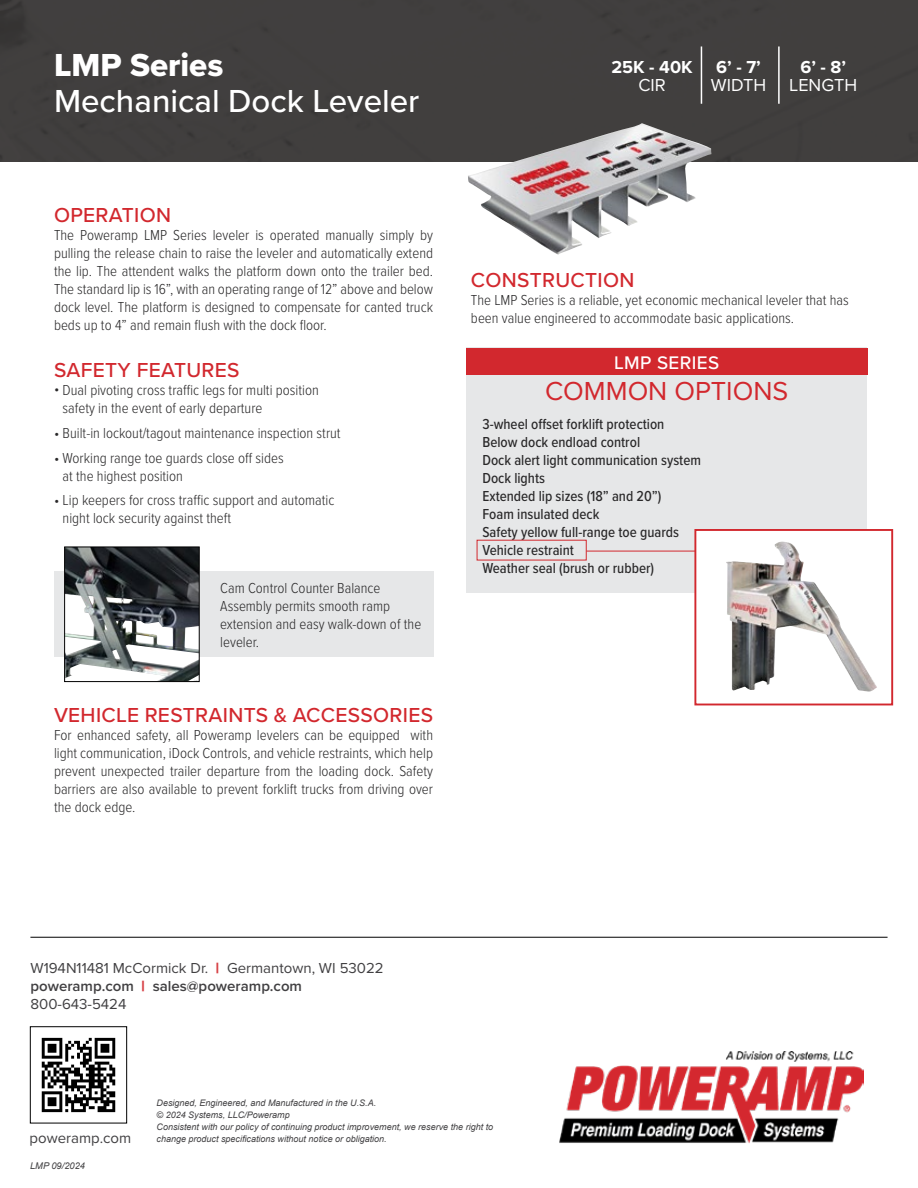
<style>
.page{position:relative;width:918px;height:1188px;background:#fff}
.page>*{position:absolute;margin:0;border:0;box-sizing:border-box;transform-origin:0 0}
.t1{font:500 33px "Proxima Nova";color:#fff}
.t2{font:33px "Proxima Nova Extrabld";color:#fff}
.t3{font:27px "Proxima Nova";color:#d2282e}
.t4{font:500 21px "Proxima Nova";letter-spacing:.015em;color:#d2282e}
.t5{font:500 18.9px "Proxima Nova";letter-spacing:.02em;color:#fff}
.t6{font:700 18px "Proxima Nova";color:#fff}
.t7{font:18px "Proxima Nova";color:#fff}
.t8{font:300 15px/18px "Proxima Nova Cond";color:#292829}
.t9{font:500 15px/18px "Proxima Nova Cond";color:#292829}
.t10{font:15px/18px "Proxima Nova";color:#414042}
.t11{font:italic 9.3px "Arial";color:#414042}
.t12{font:italic 9px/12px "Arial";color:#414042}
.s1{font-weight:900;color:#d63e43}
.s2{font-weight:600}
.s3{font-size:9.3px}
</style>
<div class="page">
<img style="left:559px;top:1051px;width:305px;height:92px">
<img style="left:41px;top:1037px;width:75px;height:76px">
<div style="left:30px;top:1027px;width:97px;height:96px;border:1px solid #000"></div>
<hr style="left:30px;top:937px;width:858px;height:1px;background:#000">
<div style="left:0;top:0;width:918px;height:161px;background:#413f3e"></div>
<hr style="left:701px;top:46px;width:1px;height:58px;background:#fff">
<hr style="left:778px;top:46px;width:2px;height:58px;background:#fff">
<div style="left:466px;top:348px;width:401px;height:245px;background:#e6e7e8"></div>
<div style="left:466px;top:348px;width:401px;height:27px;background:#d2282e"></div>
<div style="left:477px;top:540px;width:109px;height:20px;border:1px solid #d2282e"></div>
<hr style="left:586px;top:551px;width:237px;height:1px;background:#d2282e">
<div style="left:695px;top:530px;width:197px;height:175px;background:#fff"></div>
<img style="left:726px;top:541px;width:151px;height:151px">
<div style="left:694px;top:529px;width:199px;height:176px;border:2px solid #d2282e"></div>
<div style="left:54px;top:572px;width:379px;height:85px;background:#e6e7e8"></div>
<img style="left:66px;top:549px;width:131px;height:131px">
<div style="left:64px;top:547px;width:135px;height:135px;border:1px solid #000"></div>
<img style="left:468px;top:123px;width:243px;height:132px">
<h1 class="t2" style="left:54px;top:40px;width:171px">LMP Series</h1>
<h1 class="t1" style="left:54px;top:76px;width:367px">Mechanical Dock Leveler</h1>
<h3 class="t4" style="left:54px;top:199px;width:119px">OPERATION</h3>
<p class="t8" style="left:54px;top:225px;width:381px;text-align:justify">The Poweramp LMP Series leveler is operated manually simply by pulling the release chain to raise the leveler and automatically extend the lip. The attendent walks the platform down onto the trailer bed.<br>The standard lip is 16”, with an operating range of 12” above and below dock level. The platform is designed to compensate for canted truck beds up to 4” and remain flush with the dock floor.</p>
<h3 class="t4" style="left:54px;top:354px;width:187px">SAFETY FEATURES</h3>
<p class="t8" style="left:63px;top:380px;width:258px;text-indent:-9px">• Dual pivoting cross traffic legs for multi position safety in the event of early departure</p>
<p class="t8" style="left:54px;top:423px;width:288px">• Built-in lockout/tagout maintenance inspection strut</p>
<p class="t8" style="left:63px;top:448px;width:223px;text-indent:-9px">• Working range toe guards close off sides at the highest position</p>
<p class="t8" style="left:63px;top:490px;width:273px;text-indent:-9px">• Lip keepers for cross traffic support and automatic night lock security against theft</p>
<p class="t8" style="left:220px;top:578px;width:202px">Cam Control Counter Balance<br>Assembly permits smooth ramp extension and easy walk-down of the leveler.</p>
<h3 class="t4" style="left:54px;top:699px;width:381px">VEHICLE RESTRAINTS &amp; ACCESSORIES</h3>
<p class="t8" style="left:54px;top:725px;width:381px;text-align:justify">For enhanced safety, all Poweramp levelers can be equipped with light communication, iDock Controls, and vehicle restraints, which help prevent unexpected trailer departure from the loading dock. Safety barriers are also available to prevent forklift trucks from driving over the dock edge.</p>
<p class="t6" style="left:612px;top:54px;width:83px">25K - 40K</p>
<p class="t7" style="left:638px;top:72px;width:29px">CIR</p>
<p class="t6" style="left:716px;top:54px;width:46px">6’ - 7’</p>
<p class="t7" style="left:711px;top:72px;width:57px">WIDTH</p>
<p class="t6" style="left:800px;top:54px;width:47px">6’ - 8’</p>
<p class="t7" style="left:789px;top:72px;width:70px">LENGTH</p>
<h3 class="t4" style="left:471px;top:264px;width:165px">CONSTRUCTION</h3>
<p class="t8" style="left:471px;top:290px;width:379px">The LMP Series is a reliable, yet economic mechanical leveler that has been value engineered to accommodate basic applications.</p>
<p class="t5" style="left:614px;top:349px;width:107px">LMP SERIES</p>
<h2 class="t3" style="left:545px;top:370px;width:245px">COMMON OPTIONS</h2>
<p class="t9" style="left:482px;top:414px;width:220px">3-wheel offset forklift protection<br>Below dock endload control<br>Dock alert light communication system<br>Dock lights<br>Extended lip sizes (18” and 20”)<br>Foam insulated deck<br>Safety yellow full-range toe guards<br>Vehicle restraint<br>Weather seal (brush or rubber)</p>
<p class="t10" style="left:30px;top:958px;width:355px">W194N11481 McCormick Dr. <span class="s1">|</span> Germantown, WI 53022 <span class="s2">poweramp.com</span> <span class="s1">|</span> <span class="s2">sales@poweramp.com<br></span>800-643-5424</p>
<p class="t10" style="left:30px;top:1129px;width:103px">poweramp.com</p>
<p class="t11" style="left:30px;top:1160px;width:56px">LMP 09/2024</p>
<p class="t12" style="left:157px;top:1097px;width:338px">Designed, Engineered, and Manufactured in the U.S.A.<br>© 2024 Systems, LLC/Poweramp<br>Consistent with our policy of continuing product improvement, we reserve the right to change product specifications without notice or obligation<span class="s3">.</span></p>
</div>
